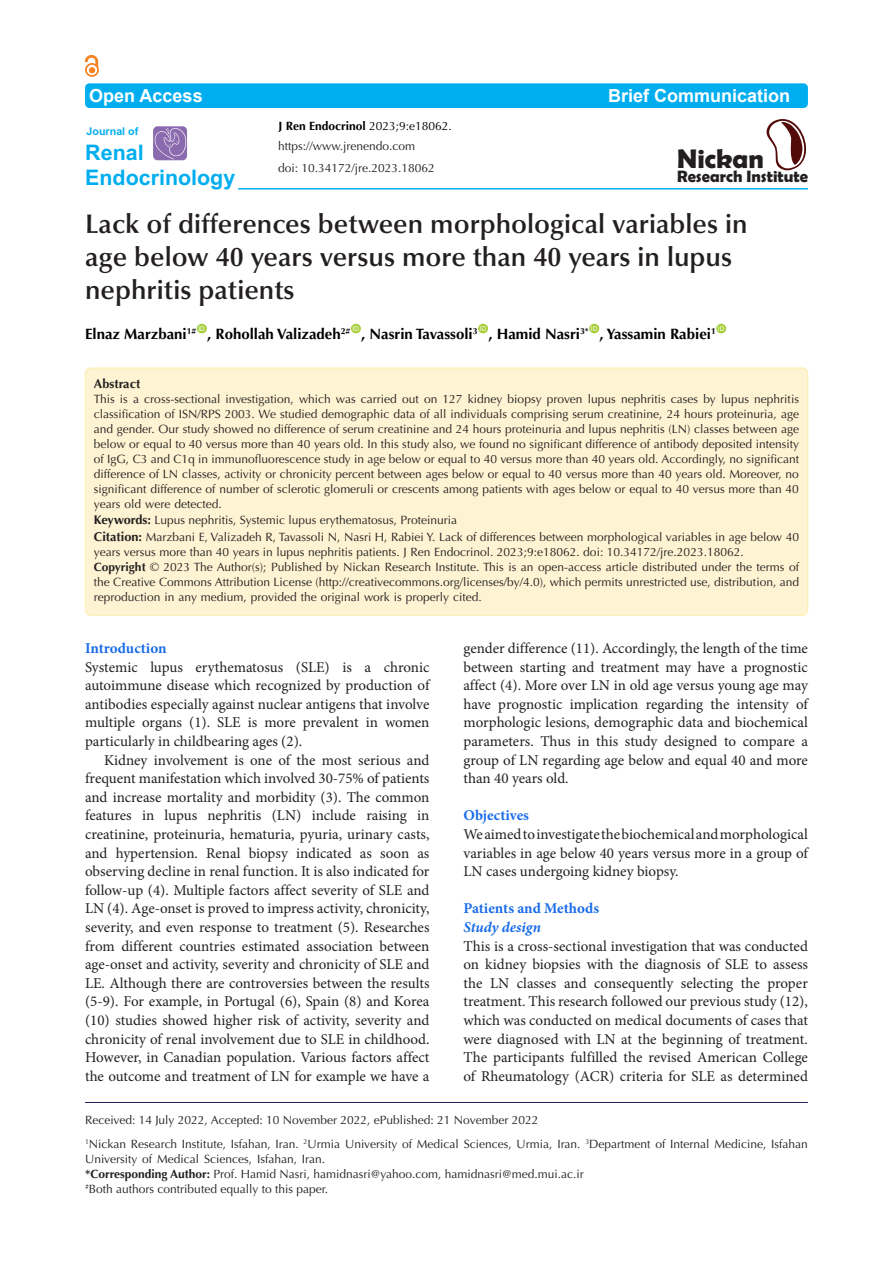
<style>
.page{position:relative;width:893px;height:1263px;background:#fff}
.page>*{position:absolute;margin:0;border:0;box-sizing:border-box;transform-origin:0 0}
.t1{font:700 27.15px "Berlin Sans FB Demi";color:#231f20}
.t2{font:600 27px/33px "Optima LT Std";color:#231f20}
.t3{font:700 21.45px/24.9px "Arial";color:#00aeef}
.t4{font:700 18px "Arial";color:#fff}
.t5{font:700 16.5px "Berlin Sans FB Demi";color:#231f20}
.t6{font:15px/18.6px "Minion Pro";letter-spacing:-.005em;color:#231f20;text-align:justify}
.t7{font:700 15px "Optima LT Std";color:#000}
.t8{font:700 15px "Minion Pro";color:#196ce8}
.t9{font:italic 700 15px "Minion Pro";color:#196ce8}
.t10{font:700 12.75px "Optima LT Std";color:#231f20}
.t11{font:12px/15px "Optima LT Std";color:#231f20}
.t12{font:700 12px "Optima LT Std";color:#000}
.t13{font:700 10.65px "Arial";color:#00aeef}
.t14{font:6.6px "Arial";color:#fff}
.s1{font-weight:400}
.s2{font-weight:700;font-size:12.75px}
.s3{font-weight:700}
</style>
<div class="page">
<div style="left:197px;top:324px;width:10px;height:9px;background:#a6ce39;border-radius:50%"></div>
<div style="left:351px;top:324px;width:10px;height:9px;background:#a6ce39;border-radius:50%"></div>
<div style="left:478px;top:324px;width:10px;height:9px;background:#a6ce39;border-radius:50%"></div>
<div style="left:589px;top:324px;width:10px;height:9px;background:#a6ce39;border-radius:50%"></div>
<div style="left:716px;top:324px;width:10px;height:9px;background:#a6ce39;border-radius:50%"></div>
<div style="left:85px;top:63px;width:14px;height:14px;border:2px solid #f58220;border-radius:50%"></div>
<svg style="left:85px;top:55px;width:13px;height:18px"></svg>
<div style="left:85px;top:83px;width:723px;height:25px;background:#00aeef;border-radius:4px"></div>
<hr style="left:238px;top:188px;width:570px;height:2px;background:#00aeef">
<svg style="left:766px;top:119px;width:41px;height:52px"></svg>
<img style="left:153px;top:126px;width:34px;height:34px">
<hr style="left:85px;top:1102px;width:723px;height:1px;background:#261d5c">
<div style="left:85px;top:368px;width:723px;height:247px;background:#fef3d2;border-radius:6px"></div>
<div style="left:85px;top:368px;width:723px;height:247px;border:1px solid #ffeeb1;border-radius:6px"></div>
<p class="t4" style="left:89px;top:83px;width:115px">Open Access</p>
<p class="t4" style="left:608px;top:83px;width:184px">Brief Communication</p>
<p class="t12" style="left:279px;top:119px;width:175px">J Ren Endocrinol <span class="s1">2023;9:e18062.</span></p>
<p class="t1" style="left:677px;top:143px;width:88px">Nickan</p>
<p class="t5" style="left:677px;top:167px;width:132px">Research Institute</p>
<p class="t13" style="left:87px;top:124px;width:53px">Journal of</p>
<p class="t3" style="left:85px;top:141px;width:152px">Renal<br>Endocrinology</p>
<p class="t11" style="left:278px;top:138px;width:139px">https://www.jrenendo.com</p>
<p class="t11" style="left:278px;top:161px;width:158px">doi: 10.34172/jre.2023.18062</p>
<p class="t2" style="left:85px;top:208px;width:664px">Lack of differences between morphological variables in age below 40 years versus more than 40 years in lupus nephritis patients</p>
<p class="t7" style="left:85px;top:325px;width:113px">Elnaz Marzbani<sup>1#</sup></p>
<p class="t14" style="left:198px;top:324px;width:8px">ID</p>
<p class="t7" style="left:207px;top:325px;width:145px">, Rohollah Valizadeh<sup>2#</sup></p>
<p class="t14" style="left:352px;top:324px;width:8px">ID</p>
<p class="t7" style="left:361px;top:325px;width:118px">, Nasrin Tavassoli<sup>3</sup></p>
<p class="t14" style="left:480px;top:324px;width:8px">ID</p>
<p class="t7" style="left:488px;top:325px;width:102px">, Hamid Nasri<sup>3*</sup></p>
<p class="t14" style="left:591px;top:324px;width:8px">ID</p>
<p class="t7" style="left:600px;top:325px;width:118px">, Yassamin Rabiei<sup>1</sup></p>
<p class="t14" style="left:718px;top:324px;width:8px">ID</p>
<p class="t10" style="left:94px;top:376px;width:48px">Abstract</p>
<p class="t11" style="left:94px;top:391px;width:707px;text-align:justify">This is a cross-sectional investigation, which was carried out on 127 kidney biopsy proven lupus nephritis cases by lupus nephritis classification of ISN/RPS 2003. We studied demographic data of all individuals comprising serum creatinine, 24 hours proteinuria, age and gender. Our study showed no difference of serum creatinine and 24 hours proteinuria and lupus nephritis (LN) classes between age below or equal to 40 versus more than 40 years old. In this study also, we found no significant difference of antibody deposited intensity of IgG, C3 and C1q in immunofluorescence study in age below or equal to 40 versus more than 40 years old. Accordingly, no significant difference of LN classes, activity or chronicity percent between ages below or equal to 40 versus more than 40 years old. Moreover, no significant difference of number of sclerotic glomeruli or crescents among patients with ages below or equal to 40 versus more than 40 years old were detected.</p>
<p class="t11" style="left:94px;top:513px;width:365px"><span class="s2">Keywords:</span> Lupus nephritis, Systemic lupus erythematosus, Proteinuria</p>
<p class="t11" style="left:94px;top:529px;width:707px"><span class="s2">Citation:</span> Marzbani E, Valizadeh R, Tavassoli N, Nasri H, Rabiei Y. Lack of differences between morphological variables in age below 40 years versus more than 40 years in lupus nephritis patients. J Ren Endocrinol. 2023;9:e18062. doi: 10.34172/jre.2023.18062.</p>
<p class="t11" style="left:94px;top:559px;width:707px;text-align:justify"><span class="s3">Copyright</span> © 2023 The Author(s); Published by Nickan Research Institute. This is an open-access article distributed under the terms of the Creative Commons Attribution License (http://creativecommons.org/licenses/by/4.0), which permits unrestricted use, distribution, and reproduction in any medium, provided the original work is properly cited.</p>
<p class="t8" style="left:85px;top:638px;width:83px">Introduction</p>
<p class="t6" style="left:85px;top:658px;width:346px">Systemic lupus erythematosus (SLE) is a chronic autoimmune disease which recognized by production of antibodies especially against nuclear antigens that involve multiple organs (1). SLE is more prevalent in women particularly in childbearing ages (2).</p>
<p class="t6" style="left:85px;top:751px;width:346px;text-indent:19px">Kidney involvement is one of the most serious and frequent manifestation which involved 30-75% of patients and increase mortality and morbidity (3). The common features in lupus nephritis (LN) include raising in creatinine, proteinuria, hematuria, pyuria, urinary casts, and hypertension. Renal biopsy indicated as soon as observing decline in renal function. It is also indicated for follow-up (4). Multiple factors affect severity of SLE and LN (4). Age-onset is proved to impress activity, chronicity, severity, and even response to treatment (5). Researches from different countries estimated association between age-onset and activity, severity and chronicity of SLE and LE. Although there are controversies between the results (5-9). For example, in Portugal (6), Spain (8) and Korea (10) studies showed higher risk of activity, severity and chronicity of renal involvement due to SLE in childhood.<br>However, in Canadian population. Various factors affect the outcome and treatment of LN for example we have a</p>
<p class="t6" style="left:463px;top:639px;width:346px">gender difference (11). Accordingly, the length of the time between starting and treatment may have a prognostic affect (4). More over LN in old age versus young age may have prognostic implication regarding the intensity of morphologic lesions, demographic data and biochemical parameters. Thus in this study designed to compare a group of LN regarding age below and equal 40 and more than 40 years old.</p>
<p class="t8" style="left:463px;top:805px;width:67px">Objectives</p>
<p class="t6" style="left:463px;top:825px;width:346px">We aimed to investigate the biochemical and morphological variables in age below 40 years versus more in a group of LN cases undergoing kidney biopsy.</p>
<p class="t8" style="left:463px;top:898px;width:137px">Patients and Methods</p>
<p class="t9" style="left:463px;top:916px;width:79px">Study design</p>
<p class="t6" style="left:463px;top:937px;width:346px">This is a cross-sectional investigation that was conducted on kidney biopsies with the diagnosis of SLE to assess the LN classes and consequently selecting the proper treatment. This research followed our previous study (12), which was conducted on medical documents of cases that were diagnosed with LN at the beginning of treatment.<br>The participants fulfilled the revised American College of Rheumatology (ACR) criteria for SLE as determined</p>
<p class="t11" style="left:85px;top:1113px;width:455px">Received: 14 July 2022, Accepted: 10 November 2022, ePublished: 21 November 2022</p>
<p class="t11" style="left:85px;top:1136px;width:724px"><sup>1</sup>Nickan Research Institute, Isfahan, Iran. <sup>2</sup>Urmia University of Medical Sciences, Urmia, Iran. <sup>3</sup>Department of Internal Medicine, Isfahan<br>University of Medical Sciences, Isfahan, Iran.</p>
<p class="t11" style="left:85px;top:1166px;width:500px"><span class="s3">*Corresponding Author:</span> Prof. Hamid Nasri, hamidnasri@yahoo.com, hamidnasri@med.mui.ac.ir</p>
<p class="t11" style="left:85px;top:1181px;width:245px"><sup>#</sup>Both authors contributed equally to this paper.</p>
</div>
